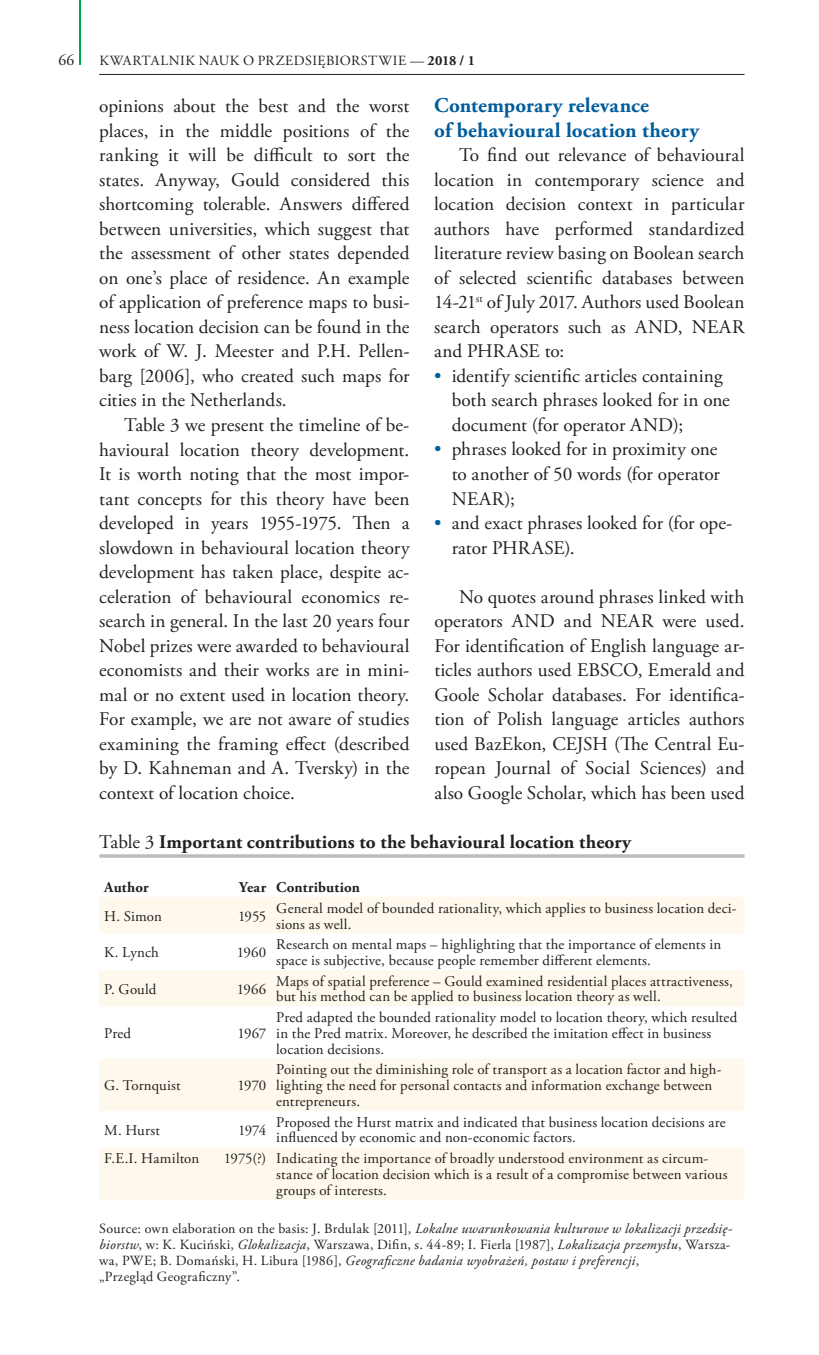
<style>
.page{position:relative;width:819px;height:1355px;background:#fff}
.page>*{position:absolute;margin:0;border:0;box-sizing:border-box;transform-origin:0 0}
.t1{font:700 21px/24.5px "Adobe Garamond Pro";letter-spacing:.005em;color:#005d9c}
.t2{font:19.25px/24.5px "Adobe Garamond Pro";letter-spacing:.005em;color:#231f20;text-align:justify}
.t3{font:700 19.25px "Adobe Garamond Pro";letter-spacing:.005em;color:#231f20}
.t4{font:15.75px "Adobe Garamond Pro";color:#231f20}
.t5{font:14.88px/15.8px "Adobe Garamond Pro";letter-spacing:.015em;color:#231f20}
.t6{font:700 14.88px "Adobe Garamond Pro";letter-spacing:.005em;color:#231f20}
.t7{font:14px/15.8px "Adobe Garamond Pro";letter-spacing:.025em;color:#231f20}
.s1{font-weight:700}
.s2{color:#005d9c}
.s3{font-weight:400}
.s4{font-style:italic}
</style>
<div class="page">
<hr style="left:79px;top:0;width:2px;height:64px;background:#00a54f">
<hr style="left:99px;top:74px;width:645px;height:1px;background:#231f20">
<svg style="left:99px;top:897px;width:645px;height:302px;fill:#fef9ec"></svg>
<hr style="left:99px;top:854px;width:645px;height:3px;background:#bcbdc0">
<p class="t4" style="left:58px;top:50px;width:18px">66</p>
<p class="t7" style="left:99px;top:53px;width:377px">KWARTALNIK NAUK O PRZEDSIĘBIORSTWIE — <span class="s1">2018 / 1</span></p>
<p class="t2" style="left:99px;top:95px;width:312px">opinions about the best and the worst places, in the middle positions of the ranking it will be difficult to sort the states. Anyway, Gould considered this shortcoming tolerable. Answers differed between universities, which suggest that the assessment of other states depended on one’s place of residence. An example of application of preference maps to busi&shy;ness location decision can be found in the work of W. J. Meester and P.H. Pellen&shy;barg [2006], who created such maps for cities in the Netherlands.</p>
<p class="t2" style="left:99px;top:413px;width:312px;text-indent:25px">Table 3 we present the timeline of be&shy;havioural location theory development.<br>It is worth noting that the most impor&shy;tant concepts for this theory have been developed in years 1955-1975. Then a slowdown in behavioural location theory development has taken place, despite ac&shy;celeration of behavioural economics re&shy;search in general. In the last 20 years four Nobel prizes were awarded to behavioural economists and their works are in mini&shy;mal or no extent used in location theory.<br>For example, we are not aware of studies examining the framing effect (described by D. Kahneman and A. Tversky) in the context of location choice.</p>
<p class="t1" style="left:434px;top:94px;width:266px">Contemporary relevance<br>of behavioural location theory</p>
<p class="t2" style="left:434px;top:144px;width:312px;text-indent:25px">To find out relevance of behavioural location in contemporary science and location decision context in particular authors have performed standardized literature review basing on Boolean search of selected scientific databases between 14-21<sup>st</sup> of July 2017. Authors used Boolean search operators such as AND, NEAR and PHRASE to:</p>
<p class="t2" style="left:451px;top:364px;width:280px;text-align:left;text-indent:-17px"><span class="s2">•</span> identify scientific articles containing both search phrases looked for in one document (for operator AND);</p>
<p class="t2" style="left:451px;top:438px;width:270px;text-align:left;text-indent:-17px"><span class="s2">•</span> phrases looked for in proximity one to another of 50 words (for operator<br>NEAR);</p>
<p class="t2" style="left:451px;top:511px;width:282px;text-indent:-17px"><span class="s2">•</span> and exact phrases looked for (for ope&shy;rator PHRASE).</p>
<p class="t2" style="left:434px;top:585px;width:312px;text-indent:25px">No quotes around phrases linked with operators AND and NEAR were used.<br>For identification of English language ar&shy;ticles authors used EBSCO, Emerald and Goole Scholar databases. For identifica&shy;tion of Polish language articles authors used BazEkon, CEJSH (The Central Eu&shy;ropean Journal of Social Sciences) and also Google Scholar, which has been used</p>
<p class="t3" style="left:99px;top:830px;width:533px"><span class="s3">Table 3</span> Important contributions to the behavioural location theory</p>
<p class="t6" style="left:104px;top:878px;width:46px">Author</p>
<p class="t6" style="left:239px;top:878px;width:122px">Year Contribution</p>
<p class="t5" style="left:104px;top:908px;width:59px">H. Simon</p>
<p class="t5" style="left:238px;top:908px;width:30px">1955</p>
<p class="t5" style="left:276px;top:900px;width:461px">General model of bounded rationality, which applies to business location deci&shy;sions as well.</p>
<p class="t5" style="left:104px;top:945px;width:56px">K. Lynch</p>
<p class="t5" style="left:237px;top:945px;width:31px">1960</p>
<p class="t5" style="left:276px;top:937px;width:446px">Research on mental maps – highlighting that the importance of elements in space is subjective, because people remember different elements.</p>
<p class="t5" style="left:104px;top:981px;width:54px">P. Gould</p>
<p class="t5" style="left:237px;top:981px;width:31px">1966</p>
<p class="t5" style="left:276px;top:973px;width:458px">Maps of spatial preference – Gould examined residential places attractiveness, but his method can be applied to business location theory as well.</p>
<p class="t5" style="left:104px;top:1025px;width:28px">Pred</p>
<p class="t5" style="left:237px;top:1025px;width:30px">1967</p>
<p class="t5" style="left:276px;top:1010px;width:462px">Pred adapted the bounded rationality model to location theory, which resulted in the Pred matrix. Moreover, he described the imitation effect in business location decisions.</p>
<p class="t5" style="left:104px;top:1078px;width:78px">G. Tornquist</p>
<p class="t5" style="left:237px;top:1078px;width:30px">1970</p>
<p class="t5" style="left:276px;top:1062px;width:446px">Pointing out the diminishing role of transport as a location factor and high&shy;lighting the need for personal contacts and information exchange between entrepreneurs.</p>
<p class="t5" style="left:104px;top:1122px;width:57px">M. Hurst</p>
<p class="t5" style="left:238px;top:1122px;width:30px">1974</p>
<p class="t5" style="left:276px;top:1114px;width:451px">Proposed the Hurst matrix and indicated that business location decisions are influenced by economic and non-economic factors.</p>
<p class="t5" style="left:104px;top:1150px;width:97px">F.E.I. Hamilton</p>
<p class="t5" style="left:276px;top:1150px;width:452px;text-indent:-52px">1975(?) Indicating the importance of broadly understood environment as circum&shy;stance of location decision which is a result of a compromise between various groups of interests.</p>
<p class="t7" style="left:99px;top:1221px;width:634px">Source: own elaboration on the basis: J. Brdulak [2011], <span class="s4">Lokalne uwarunkowania kulturowe w lokalizacji przedsię&shy;biorstw</span>, w: K. Kuciński, <span class="s4">Glokalizacja</span>, Warszawa, Difin, s. 44-89; I. Fierla [1987], <span class="s4">Lokalizacja przemysłu</span>, Warsza&shy;wa, PWE; B. Domański, H. Libura [1986], <span class="s4">Geograficzne badania wyobrażeń, postaw i preferencji</span>,<br>„Przegląd Geograficzny”.</p>
</div>
